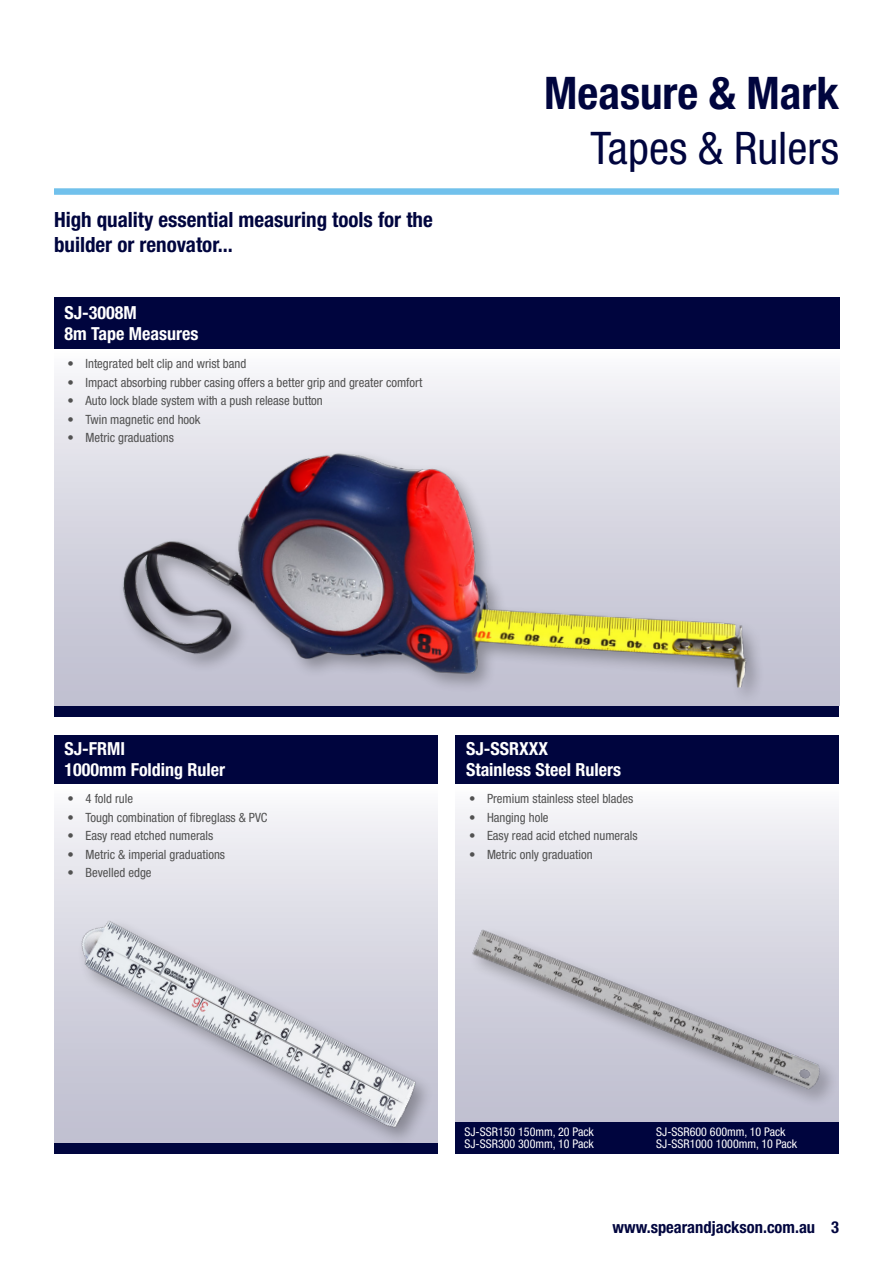
<style>
.page{position:relative;width:893px;height:1263px;background:#fff}
.page>*{position:absolute;margin:0;border:0;box-sizing:border-box;transform-origin:0 0}
.t1{font:700 condensed 45px "Helvetica Neue LT Std";color:#00053e}
.t2{font:condensed 45px "Helvetica Neue LT Std";color:#00053e}
.t3{font:700 condensed 21px/25.2px "Helvetica Neue LT Std";color:#00053e}
.t4{font:700 condensed 18px/21px "Helvetica Neue LT Std";color:#fff}
.t5{font:700 condensed 16.5px "Helvetica Neue LT Std";color:#00053e}
.t6{font:condensed 12.75px "Helvetica Neue LT Std";color:#515151}
.t7{font:condensed 12px/12px "Helvetica Neue LT Std";color:#fff}
</style>
<div class="page">
<div style="left:54px;top:349px;width:785px;height:357px;background:linear-gradient(to bottom,#f6f6f8,#bbbbcd)"></div>
<div style="left:54px;top:706px;width:785px;height:10px;background:#00053e"></div>
<div style="left:54px;top:298px;width:785px;height:51px;background:#00053e"></div>
<div style="left:118px;top:449px;width:648px;height:258px;background:#c1c1d1"></div>
<img style="left:88px;top:416px;width:683px;height:271px">
<div style="left:54px;top:784px;width:383px;height:359px;background:linear-gradient(to bottom,#f6f6f8,#bbbbcd)"></div>
<div style="left:54px;top:1143px;width:384px;height:10px;background:#00053e"></div>
<div style="left:54px;top:735px;width:383px;height:49px;background:#00053e"></div>
<div style="left:455px;top:1121px;width:384px;height:32px;background:#00053e"></div>
<div style="left:76px;top:917px;width:358px;height:230px;background:#000;opacity:.3"></div>
<img style="left:63px;top:910px;width:364px;height:228px">
<div style="left:455px;top:784px;width:384px;height:337px;background:linear-gradient(to bottom,#f6f6f8,#bbbbcd)"></div>
<div style="left:455px;top:735px;width:384px;height:49px;background:#00053e"></div>
<div style="left:468px;top:926px;width:371px;height:183px;background:#000;opacity:.3"></div>
<img style="left:463px;top:922px;width:368px;height:178px">
<div style="left:54px;top:189px;width:785px;height:6px;background:#71c1ec"></div>
<h2 class="t3" style="left:54px;top:206px;width:380px">High quality essential measuring tools for the builder or renovator...</h2>
<h3 class="t4" style="left:64px;top:302px;width:135px">SJ-3008M<br>8m Tape Measures</h3>
<p class="t6" style="left:68px;top:356px;width:180px">• Integrated belt clip and wrist band</p>
<p class="t6" style="left:68px;top:375px;width:356px">• Impact absorbing rubber casing offers a better grip and greater comfort</p>
<p class="t6" style="left:68px;top:393px;width:257px">• Auto lock blade system with a push release button</p>
<p class="t6" style="left:68px;top:412px;width:135px">• Twin magnetic end hook</p>
<p class="t6" style="left:68px;top:430px;width:108px">• Metric graduations</p>
<h1 class="t1" style="left:544px;top:66px;width:296px">Measure &amp; Mark</h1>
<h1 class="t2" style="left:590px;top:122px;width:250px">Tapes &amp; Rulers</h1>
<h3 class="t4" style="left:64px;top:738px;width:162px">SJ-FRMI<br>1000mm Folding Ruler</h3>
<p class="t6" style="left:68px;top:791px;width:67px">• 4 fold rule</p>
<p class="t6" style="left:68px;top:810px;width:202px">• Tough combination of fibreglass &amp; PVC</p>
<p class="t6" style="left:68px;top:828px;width:147px">• Easy read etched numerals</p>
<p class="t6" style="left:68px;top:847px;width:159px">• Metric &amp; imperial graduations</p>
<p class="t6" style="left:68px;top:865px;width:86px">• Bevelled edge</p>
<h3 class="t4" style="left:466px;top:738px;width:157px">SJ-SSRXXX<br>Stainless Steel Rulers</h3>
<p class="t6" style="left:469px;top:791px;width:166px">• Premium stainless steel blades</p>
<p class="t6" style="left:469px;top:810px;width:81px">• Hanging hole</p>
<p class="t6" style="left:469px;top:828px;width:170px">• Easy read acid etched numerals</p>
<p class="t6" style="left:469px;top:847px;width:125px">• Metric only graduation</p>
<p class="t7" style="left:464px;top:1125px;width:131px">SJ-SSR150 150mm, 20 Pack<br>SJ-SSR300 300mm, 10 Pack</p>
<p class="t7" style="left:656px;top:1125px;width:142px">SJ-SSR600 600mm, 10 Pack<br>SJ-SSR1000 1000mm, 10 Pack</p>
<p class="t5" style="left:612px;top:1217px;width:228px">www.spearandjackson.com.au 3</p>
</div>
